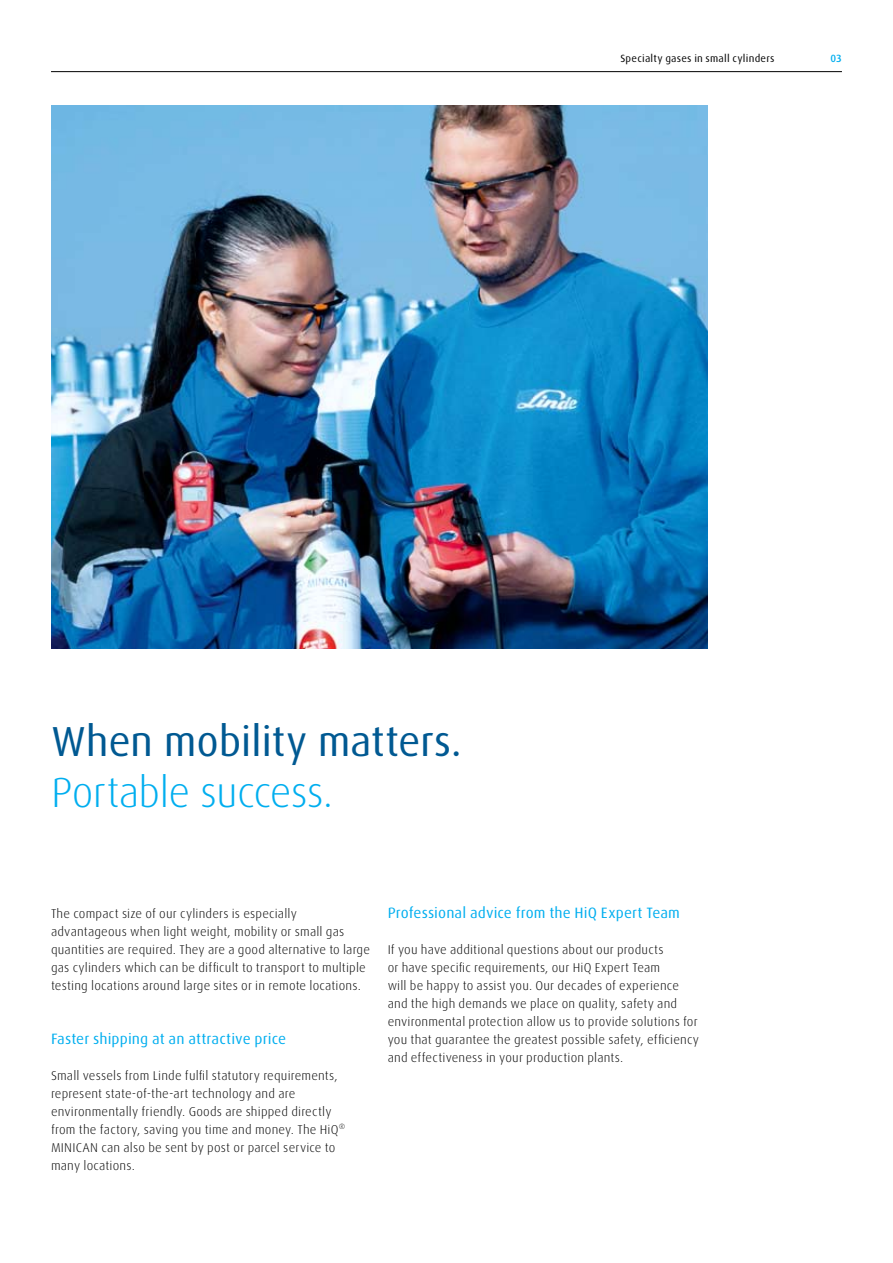
<style>
.page{position:relative;width:893px;height:1263px;background:#fff}
.page>*{position:absolute;margin:0;border:0;box-sizing:border-box;transform-origin:0 0}
.t1{font:42px "Linde Dax OT";letter-spacing:-.015em;color:#005992}
.t2{font:300 42px "Linde Dax OT";letter-spacing:-.025em;color:#00aeef}
.t3{font:15px "Linde Dax OT";letter-spacing:.005em;color:#00aeef}
.t4{font:300 12.75px/18px "Linde Dax OT";letter-spacing:.015em;color:#000}
.t5{font:10.5px "Linde Dax OT";letter-spacing:.02em;color:#000}
.t6{font:500 10.5px "Linde Dax OT";color:#00aeef}
</style>
<div class="page">
<hr style="left:51px;top:71px;width:791px;height:1px;background:#000">
<img style="left:51px;top:105px;width:656px;height:543px">
<p class="t5" style="left:620px;top:52px;width:156px">Specialty gases in small cylinders</p>
<p class="t6" style="left:830px;top:52px;width:13px">03</p>
<h1 class="t1" style="left:51px;top:714px;width:412px">When mobility matters.</h1>
<h1 class="t2" style="left:51px;top:765px;width:284px">Portable success.</h1>
<p class="t4" style="left:51px;top:904px;width:321px">The compact size of our cylinders is especially advantageous when light weight, mobility or small gas quantities are required. They are a good alternative to large gas cylinders which can be difficult to transport to multiple testing locations around large sites or in remote locations.</p>
<p class="t3" style="left:51px;top:1029px;width:237px">Faster shipping at an attractive price</p>
<p class="t4" style="left:51px;top:1066px;width:296px">Small vessels from Linde fulfil statutory requirements, represent state-of-the-art technology and are environmentally friendly. Goods are shipped directly from the factory, saving you time and money. The HiQ<sup>® </sup>MINICAN can also be sent by post or parcel service to many locations.</p>
<p class="t3" style="left:388px;top:903px;width:294px">Professional advice from the HiQ Expert Team</p>
<p class="t4" style="left:388px;top:940px;width:313px">If you have additional questions about our products<br>or have specific requirements, our HiQ Expert Team<br>will be happy to assist you. Our decades of experience and the high demands we place on quality, safety and environmental protection allow us to provide solutions for you that guarantee the greatest possible safety, efficiency and effectiveness in your production plants.</p>
</div>
